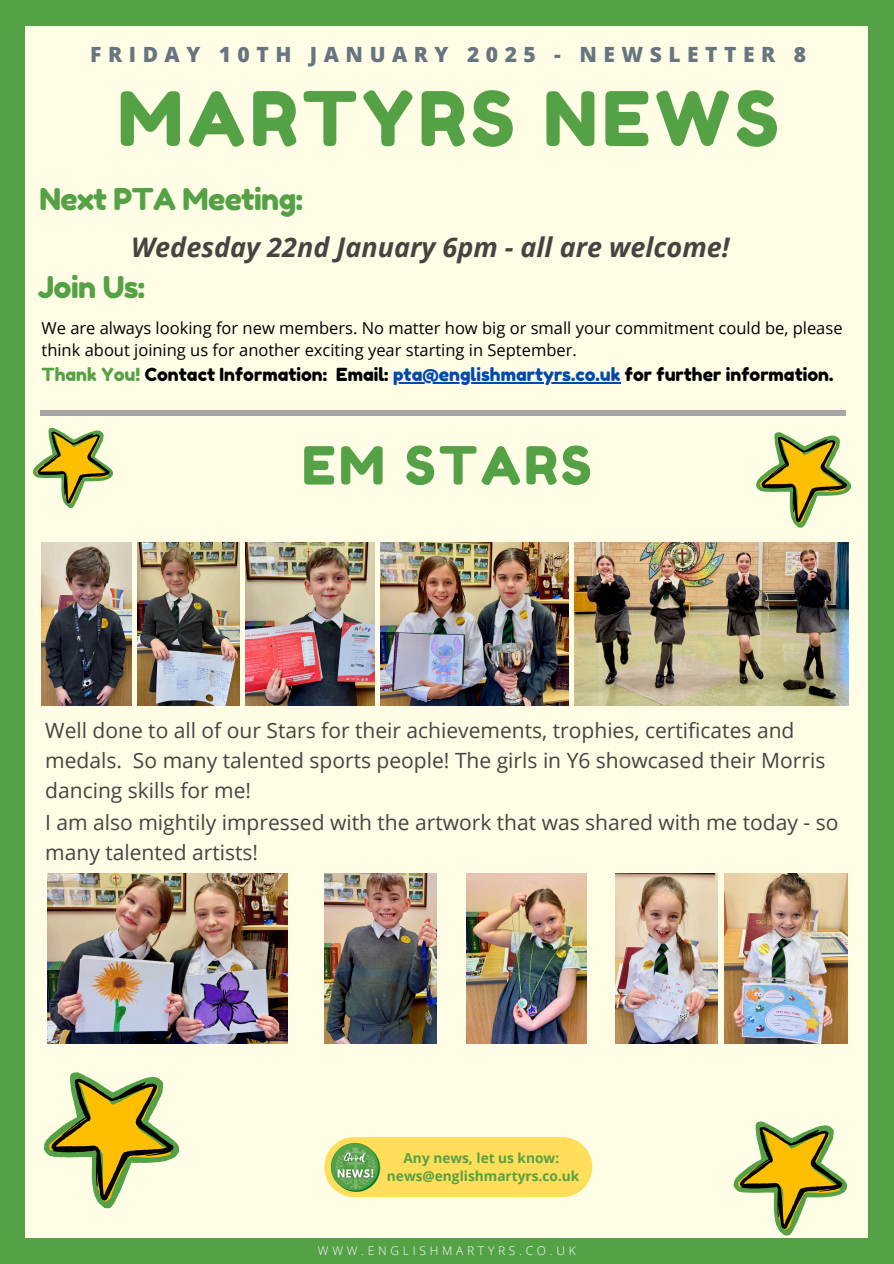
<style>
.page{position:relative;width:894px;height:1264px;background:#fff}
.page>*{position:absolute;margin:0;border:0;box-sizing:border-box;transform-origin:0 0}
.t1{font:74.85px "Fredoka One";letter-spacing:.065em;color:#54a146}
.t2{font:52.35px "Fredoka One";letter-spacing:.065em;color:#54a146}
.t3{font:30px "Fredoka One";letter-spacing:-.02em;color:#54a146}
.t4{font:italic 700 27px "Open Sans";color:#444440}
.t5{font:21px/29.7px "Open Sans";color:#444440}
.t6{font:800 21px "Open Sans";letter-spacing:.31em;color:#66757f}
.t7{font:18px "Fredoka One";color:#000}
.t8{font:16.5px/22.5px "Open Sans";color:#000}
.t9{font:700 13.65px "Open Sans";color:#54a146}
.t10{font:300 12px "Open Sans";letter-spacing:.31em;color:#fff}
.s1{color:#54a146}
.s2{color:#004aad}
</style>
<div class="page">
<div style="left:0;top:0;width:893px;height:1263px;background:#54a146"></div>
<div style="left:26px;top:26px;width:841px;height:1211px;background:#fffde5"></div>
<hr style="left:40px;top:411px;width:805px;height:4px;background:#a6a6a6">
<svg style="left:711px;top:1087px;width:157px;height:151px"></svg>
<div style="left:324px;top:1137px;width:268px;height:59px;background:#ffde59;border-radius:30px"></div>
<img style="left:329px;top:1141px;width:52px;height:51px;border-radius:50%">
<svg style="left:25px;top:1031px;width:182px;height:190px"></svg>
<svg style="left:25px;top:404px;width:105px;height:111px"></svg>
<svg style="left:737px;top:404px;width:131px;height:133px"></svg>
<img style="left:724px;top:873px;width:123px;height:170px">
<img style="left:615px;top:873px;width:102px;height:170px">
<img style="left:466px;top:873px;width:120px;height:170px">
<img style="left:324px;top:873px;width:113px;height:170px">
<img style="left:47px;top:873px;width:240px;height:170px">
<img style="left:574px;top:542px;width:274px;height:164px">
<img style="left:381px;top:542px;width:188px;height:164px">
<img style="left:245px;top:542px;width:130px;height:164px">
<img style="left:138px;top:542px;width:101px;height:164px">
<img style="left:41px;top:542px;width:90px;height:163px">
<hr style="left:393px;top:382px;width:227px;height:1px;background:#004aad">
<p class="t6" style="left:90px;top:40px;width:717px">FRIDAY 10TH JANUARY 2025 - NEWSLETTER 8</p>
<h3 class="t1" style="left:118px;top:73px;width:662px">MARTYRS NEWS</h3>
<h2 class="t3" style="left:40px;top:181px;width:265px">Next PTA Meeting:</h2>
<p class="t4" style="left:131px;top:228px;width:599px">Wedesday 22nd January 6pm - all are welcome!</p>
<p class="t3" style="left:38px;top:269px;width:109px">Join Us:</p>
<h4 class="t8" style="left:41px;top:316px;width:802px">We are always looking for new members. No matter how big or small your commitment could be, please think about joining us for another exciting year starting in September.</h4>
<h3 class="t7" style="left:41px;top:363px;width:793px"><span class="s1">Thank You!</span> Contact Information: Email: <span class="s2">pta@englishmartyrs.co.uk</span> for further information.</h3>
<h6 class="t2" style="left:302px;top:433px;width:291px">EM STARS</h6>
<p class="t5" style="left:45px;top:715px;width:781px">Well done to all of our Stars for their achievements, trophies, certificates and medals. So many talented sports people! The girls in Y6 showcased their Morris dancing skills for me!</p>
<p class="t5" style="left:45px;top:807px;width:794px">I am also mightily impressed with the artwork that was shared with me today - so many talented artists!</p>
<h5 class="t9" style="left:403px;top:1148px;width:157px">Any news, let us know:</h5>
<h1 class="t9" style="left:387px;top:1166px;width:194px">news@englishmartyrs.co.uk</h1>
<p class="t10" style="left:318px;top:1242px;width:259px">WWW.ENGLISHMARTYRS.CO.UK</p>
</div>
